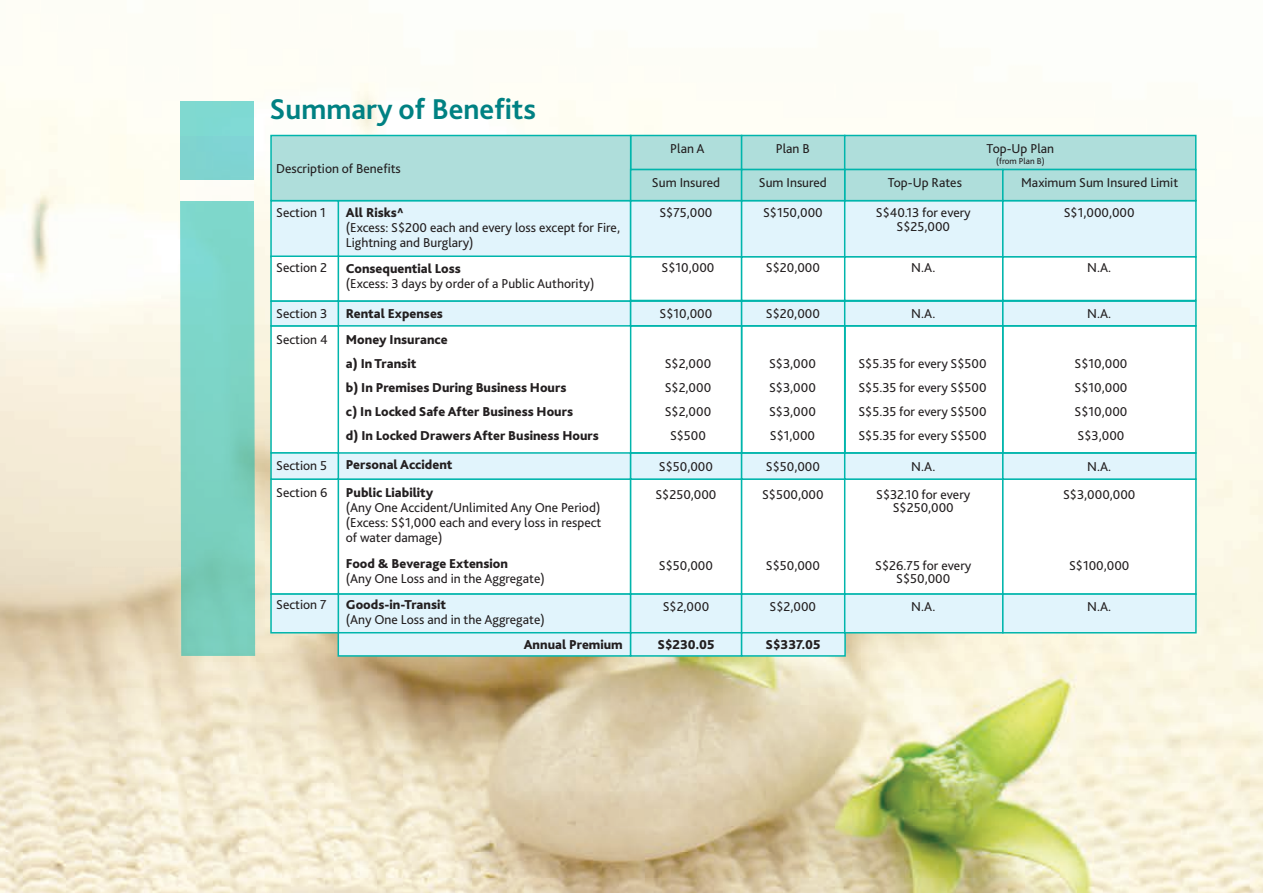
<style>
.page{position:relative;width:1263px;height:893px;background:#fff}
.page>*{position:absolute;margin:0;border:0;box-sizing:border-box;transform-origin:0 0}
.t1{font:700 30px "Bliss 2";color:#008183}
.t2{font:13.5px/24px "Bliss 2";color:#231f20;text-align:center}
.t3{font:800 13.5px/24px "Bliss 2";color:#231f20}
.t4{font:9px "Bliss 2";color:#231f20}
</style>
<div class="page">
<img style="left:0;top:81px;width:1263px;height:812px">
<div style="left:324px;top:326px;width:871px;height:127px;background:#fff"></div>
<svg style="left:180px;top:193px;width:75px;height:463px;background:#7dd2c2"></svg>
<div style="left:180px;top:102px;width:74px;height:90px;background:#7fd9d2"></div>
<div style="left:180px;top:136px;width:74px;height:44px;background:#7fd3d1"></div>
<div style="left:180px;top:180px;width:74px;height:20px;background:#fefcf6"></div>
<div style="left:338px;top:200px;width:293px;height:58px;background:#e1f4fc"></div>
<div style="left:270px;top:200px;width:69px;height:58px;background:#e1f4fc;border:2px solid #00b5ac"></div>
<div style="left:630px;top:200px;width:112px;height:58px;background:#e1f4fc"></div>
<div style="left:630px;top:135px;width:112px;height:35px;background:#afdedb;border:2px solid #00b5ac"></div>
<div style="left:741px;top:200px;width:105px;height:58px;background:#e1f4fc"></div>
<div style="left:741px;top:135px;width:104px;height:35px;background:#afdedb;border:2px solid #00b5ac"></div>
<div style="left:844px;top:135px;width:352px;height:35px;background:#afdedb;border:2px solid #00b5ac"></div>
<div style="left:844px;top:200px;width:159px;height:58px;background:#e1f4fc"></div>
<div style="left:1002px;top:200px;width:195px;height:58px;background:#e1f4fc"></div>
<div style="left:844px;top:169px;width:159px;height:32px;background:#afdedb;border:2px solid #00b5ac"></div>
<div style="left:1002px;top:169px;width:195px;height:32px;background:#afdedb;border:2px solid #00b5ac"></div>
<div style="left:270px;top:135px;width:361px;height:66px;background:#afdedb;border:2px solid #00b5ac"></div>
<div style="left:630px;top:169px;width:112px;height:32px;background:#afdedb;border:2px solid #00b5ac"></div>
<div style="left:741px;top:169px;width:104px;height:32px;background:#afdedb;border:2px solid #00b5ac"></div>
<div style="left:338px;top:478px;width:293px;height:117px;background:#fff"></div>
<div style="left:270px;top:478px;width:69px;height:117px;background:#fff;border:2px solid #00b5ac"></div>
<div style="left:630px;top:478px;width:112px;height:117px;background:#fff"></div>
<div style="left:741px;top:478px;width:105px;height:117px;background:#fff;border:2px solid #00b5ac"></div>
<div style="left:844px;top:478px;width:159px;height:117px;background:#fff"></div>
<div style="left:1002px;top:478px;width:195px;height:117px;background:#fff;border:2px solid #00b5ac"></div>
<div style="left:338px;top:593px;width:293px;height:40px;background:#e1f4fc;border:2px solid #00b5ac"></div>
<div style="left:270px;top:593px;width:69px;height:40px;background:#e1f4fc;border:2px solid #00b5ac"></div>
<div style="left:630px;top:593px;width:112px;height:40px;background:#e1f4fc;border:2px solid #00b5ac"></div>
<div style="left:741px;top:593px;width:105px;height:40px;background:#e1f4fc;border:2px solid #00b5ac"></div>
<div style="left:844px;top:593px;width:159px;height:40px;background:#e1f4fc;border:2px solid #00b5ac"></div>
<div style="left:1002px;top:593px;width:195px;height:40px;background:#e1f4fc;border:2px solid #00b5ac"></div>
<div style="left:338px;top:632px;width:293px;height:25px;background:#e1f4fc;border:2px solid #00b5ac"></div>
<div style="left:630px;top:632px;width:112px;height:25px;background:#e1f4fc;border:2px solid #00b5ac"></div>
<div style="left:741px;top:632px;width:105px;height:25px;background:#e1f4fc;border:2px solid #00b5ac"></div>
<div style="left:338px;top:255px;width:293px;height:47px;background:#fff;border:2px solid #00b5ac"></div>
<div style="left:270px;top:255px;width:69px;height:47px;background:#fff;border:2px solid #00b5ac"></div>
<div style="left:630px;top:256px;width:112px;height:45px;background:#fff;border:2px solid #00b5ac"></div>
<div style="left:741px;top:256px;width:105px;height:45px;background:#fff;border:2px solid #00b5ac"></div>
<div style="left:844px;top:256px;width:159px;height:45px;background:#fff;border:2px solid #00b5ac"></div>
<div style="left:1002px;top:256px;width:195px;height:45px;background:#fff;border:2px solid #00b5ac"></div>
<div style="left:270px;top:325px;width:69px;height:129px;background:#fff;border:2px solid #00b5ac"></div>
<div style="left:338px;top:300px;width:293px;height:27px;background:#e1f4fc;border:2px solid #00b5ac"></div>
<div style="left:270px;top:300px;width:69px;height:27px;background:#e1f4fc;border:2px solid #00b5ac"></div>
<div style="left:630px;top:300px;width:112px;height:27px;background:#e1f4fc;border:2px solid #00b5ac"></div>
<div style="left:741px;top:300px;width:105px;height:27px;background:#e1f4fc;border:2px solid #00b5ac"></div>
<div style="left:844px;top:300px;width:159px;height:27px;background:#e1f4fc;border:2px solid #00b5ac"></div>
<div style="left:1002px;top:300px;width:195px;height:27px;background:#e1f4fc;border:2px solid #00b5ac"></div>
<div style="left:338px;top:452px;width:293px;height:28px;background:#e1f4fc;border:2px solid #00b5ac"></div>
<div style="left:270px;top:452px;width:69px;height:28px;background:#e1f4fc;border:2px solid #00b5ac"></div>
<div style="left:630px;top:452px;width:112px;height:28px;background:#e1f4fc;border:2px solid #00b5ac"></div>
<div style="left:741px;top:452px;width:105px;height:28px;background:#e1f4fc;border:2px solid #00b5ac"></div>
<div style="left:844px;top:452px;width:159px;height:28px;background:#e1f4fc;border:2px solid #00b5ac"></div>
<div style="left:1002px;top:452px;width:195px;height:28px;background:#e1f4fc;border:2px solid #00b5ac"></div>
<div style="left:630px;top:325px;width:112px;height:129px;border:2px solid #00b5ac"></div>
<div style="left:741px;top:325px;width:105px;height:129px;border:2px solid #00b5ac"></div>
<div style="left:844px;top:325px;width:159px;height:129px;border:2px solid #00b5ac"></div>
<div style="left:1002px;top:325px;width:195px;height:129px;border:2px solid #00b5ac"></div>
<h1 class="t1" style="left:269px;top:90px;width:268px">Summary of Benefits</h1>
<p class="t2" style="left:276px;top:156px;width:126px">Description of Benefits</p>
<p class="t2" style="left:276px;top:201px;width:51px">Section 1</p>
<p class="t3" style="left:346px;top:200px;width:59px">All Risks^</p>
<p class="t2" style="left:346px;top:220px;width:276px;line-height:15px;text-align:left">(Excess: S$200 each and every loss except for Fire,<br>Lightning and Burglary)</p>
<p class="t2" style="left:670px;top:136px;width:36px">Plan A</p>
<p class="t2" style="left:776px;top:136px;width:36px">Plan B</p>
<p class="t2" style="left:986px;top:136px;width:69px">Top-Up Plan</p>
<p class="t4" style="left:996px;top:155px;width:50px">(from Plan B)</p>
<p class="t2" style="left:652px;top:170px;width:70px">Sum Insured</p>
<p class="t2" style="left:759px;top:170px;width:70px">Sum Insured</p>
<p class="t2" style="left:888px;top:170px;width:76px">Top-Up Rates</p>
<p class="t2" style="left:1021px;top:170px;width:159px">Maximum Sum Insured Limit</p>
<p class="t2" style="left:659px;top:200px;width:54px">S$75,000</p>
<p class="t2" style="left:763px;top:200px;width:61px">S$150,000</p>
<p class="t2" style="left:876px;top:205px;width:96px;line-height:13.5px">S$40.13 for every<br>S$25,000</p>
<p class="t2" style="left:1064px;top:200px;width:72px">S$1,000,000</p>
<p class="t2" style="left:276px;top:255px;width:53px">Section 2</p>
<p class="t2" style="left:662px;top:255px;width:54px">S$10,000</p>
<p class="t2" style="left:766px;top:255px;width:56px">S$20,000</p>
<p class="t2" style="left:911px;top:255px;width:26px">N.A.</p>
<p class="t2" style="left:1087px;top:255px;width:26px">N.A.</p>
<p class="t3" style="left:346px;top:256px;width:117px">Consequential Loss</p>
<p class="t2" style="left:346px;top:271px;width:250px">(Excess: 3 days by order of a Public Authority)</p>
<p class="t2" style="left:659px;top:301px;width:54px">S$10,000</p>
<p class="t2" style="left:766px;top:301px;width:56px">S$20,000</p>
<p class="t2" style="left:276px;top:301px;width:53px">Section 3</p>
<p class="t3" style="left:346px;top:301px;width:99px">Rental Expenses</p>
<p class="t2" style="left:911px;top:301px;width:26px">N.A.</p>
<p class="t2" style="left:1087px;top:301px;width:26px">N.A.</p>
<p class="t2" style="left:276px;top:327px;width:53px">Section 4</p>
<p class="t3" style="left:346px;top:327px;width:255px">Money Insurance<br>a) In Transit<br>b) In Premises During Business Hours<br>c) In Locked Safe After Business Hours<br>d) In Locked Drawers After Business Hours</p>
<p class="t2" style="left:665px;top:351px;width:48px">S$2,000<br>S$2,000<br>S$2,000<br>S$500</p>
<p class="t2" style="left:769px;top:351px;width:48px;text-align:justify">S$3,000<br>S$3,000<br>S$3,000<br>S$1,000</p>
<p class="t2" style="left:858px;top:351px;width:130px;text-align:justify">S$5.35 for every S$500<br>S$5.35 for every S$500<br>S$5.35 for every S$500<br>S$5.35 for every S$500</p>
<p class="t2" style="left:1075px;top:351px;width:54px;text-align:justify">S$10,000<br>S$10,000<br>S$10,000<br>S$3,000</p>
<p class="t2" style="left:276px;top:453px;width:52px">Section 5</p>
<p class="t3" style="left:346px;top:453px;width:108px">Personal Accident</p>
<p class="t2" style="left:659px;top:454px;width:56px">S$50,000</p>
<p class="t2" style="left:766px;top:454px;width:56px">S$50,000</p>
<p class="t2" style="left:911px;top:454px;width:26px">N.A.</p>
<p class="t2" style="left:1087px;top:454px;width:26px">N.A.</p>
<p class="t2" style="left:276px;top:481px;width:53px">Section 6</p>
<p class="t3" style="left:346px;top:480px;width:89px">Public Liability</p>
<p class="t2" style="left:346px;top:500px;width:257px;line-height:15px;text-align:justify">(Any One Accident/Unlimited Any One Period) (Excess: S$1,000 each and every loss in respect of water damage)</p>
<p class="t3" style="left:346px;top:551px;width:164px">Food &amp; Beverage Extension</p>
<p class="t2" style="left:346px;top:566px;width:200px">(Any One Loss and in the Aggregate)</p>
<p class="t2" style="left:655px;top:482px;width:63px">S$250,000</p>
<p class="t2" style="left:762px;top:482px;width:63px">S$500,000</p>
<p class="t2" style="left:876px;top:487px;width:96px;line-height:13.5px">S$32.10 for every<br>S$250,000</p>
<p class="t2" style="left:1063px;top:482px;width:74px">S$3,000,000</p>
<p class="t2" style="left:659px;top:553px;width:56px">S$50,000</p>
<p class="t2" style="left:766px;top:553px;width:56px">S$50,000</p>
<p class="t2" style="left:875px;top:558px;width:98px;line-height:13.5px">S$26.75 for every<br>S$50,000</p>
<p class="t2" style="left:1069px;top:553px;width:62px">S$100,000</p>
<p class="t3" style="left:346px;top:592px;width:102px">Goods-in-Transit</p>
<p class="t2" style="left:346px;top:607px;width:200px">(Any One Loss and in the Aggregate)</p>
<p class="t2" style="left:276px;top:592px;width:52px">Section 7</p>
<p class="t2" style="left:663px;top:594px;width:48px">S$2,000</p>
<p class="t2" style="left:770px;top:594px;width:48px">S$2,000</p>
<p class="t2" style="left:911px;top:594px;width:26px">N.A.</p>
<p class="t2" style="left:1087px;top:594px;width:26px">N.A.</p>
<p class="t3" style="left:657px;top:632px;width:59px">S$230.05</p>
<p class="t3" style="left:765px;top:632px;width:56px">S$337.05</p>
<p class="t3" style="left:524px;top:632px;width:101px">Annual Premium</p>
</div>
